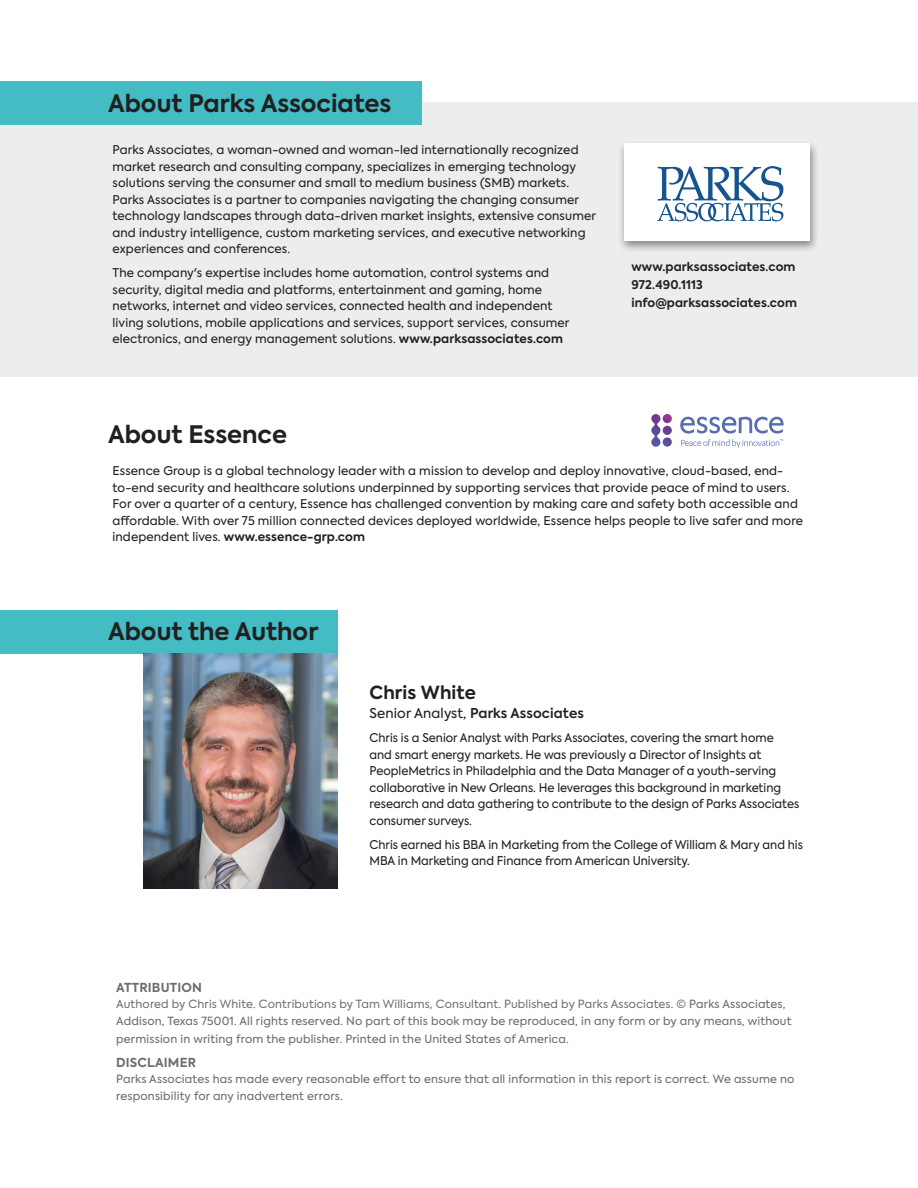
<style>
.page{position:relative;width:918px;height:1188px;background:#fff}
.page>*{position:absolute;margin:0;border:0;box-sizing:border-box;transform-origin:0 0}
.Header_-_Main{font:700 24px "Axiforma";color:#231f20}
.Body_Copy{font:700 18px "Axiforma";letter-spacing:.01em;color:#231f20}
.Body_Copy-2{font:600 13.5px "Axiforma";letter-spacing:.01em;color:#231f20}
.t1{font:700 12.3px "Axiforma";letter-spacing:.015em;color:#6c6d70}
.Body_Copy-3{font:12px/16.5px "Axiforma";letter-spacing:.01em;color:#231f20}
.Body_Copy-4{font:12px/16.5px "Axiforma";letter-spacing:.01em;color:#231f20;scale:.96 1}
.Body_Copy-5{font:700 12px/18px "Axiforma";letter-spacing:.01em;color:#231f20}
.t2{font:11.25px/16.5px "Axiforma";letter-spacing:.015em;color:#6c6d70}
.s1{font-weight:700}
.s2{font-weight:400}
.s3{font-style:inherit}
</style>
<div class="page">
<div style="left:0;top:103px;width:918px;height:274px;background:#eceded"></div>
<div style="left:0;top:81px;width:422px;height:44px;background:#43bcc4"></div>
<div style="left:618px;top:140px;width:202px;height:113px;background:#231f20;opacity:.5"></div>
<div style="left:624px;top:144px;width:186px;height:97px;background:#fff"></div>
<div style="left:0;top:610px;width:338px;height:44px;background:#43bcc4"></div>
<img style="left:144px;top:654px;width:194px;height:235px">
<svg style="left:657px;top:166px;width:126px;height:55px"></svg>
<svg style="left:680px;top:417px;width:104px;height:31px"></svg>
<svg style="left:651px;top:414px;width:21px;height:33px"></svg>
<p class="Header_-_Main" style="left:108px;top:87px;width:285px">About Parks Associates</p>
<p class="Body_Copy-3" style="left:112px;top:142px;width:485px">Parks Associates, a woman-owned and woman-led internationally recognized market research and consulting company, specializes in emerging technology solutions serving the consumer and small to medium business (SMB) markets.<br>Parks Associates is a partner to companies navigating the changing consumer technology landscapes through data-driven market insights, extensive consumer and industry intelligence, custom marketing services, and executive networking experiences and conferences.</p>
<p class="Body_Copy-3" style="left:112px;top:265px;width:459px">The company's expertise includes home automation, control systems and security, digital media and platforms, entertainment and gaming, home networks, internet and video services, connected health and independent living solutions, mobile applications and services, support services, consumer electronics, and energy management solutions. <span class="s1">www.parksassociates.com</span></p>
<p class="Body_Copy-5" style="left:631px;top:258px;width:167px">www.parksassociates.com<br>972.490.1113 info@parksassociates.com</p>
<p class="Header_-_Main" style="left:108px;top:417px;width:181px">About Essence</p>
<p class="Body_Copy-3" style="left:112px;top:463px;width:692px">Essence Group is a global technology leader with a mission to develop and deploy innovative, cloud-based, end&shy;to-end security and healthcare solutions underpinned by supporting services that provide peace of mind to users.<br>For over a quarter of a century, Essence has challenged convention by making care and safety both accessible and affordable. With over 75 million connected devices deployed worldwide, Essence helps people to live safer and more independent lives. <span class="s1">www.essence-grp.com</span></p>
<p class="Header_-_Main" style="left:108px;top:615px;width:212px">About the Author</p>
<p class="Body_Copy" style="left:370px;top:680px;width:108px">Chris White</p>
<p class="Body_Copy-2" style="left:370px;top:704px;width:216px"><span class="s2">Senior Analyst,</span> Parks Associates</p>
<p class="Body_Copy-4" style="left:370px;top:730px;width:449px">Chris is a Senior Analyst with Parks Associates, covering the smart home<br>and smart energy markets. He was previously a Director of Insights at PeopleMetrics in Philadelphia and the Data Manager of a youth-serving collaborative in New Orleans. He leverages this background in marketing research and data gathering to contribute to the design of Parks Associates consumer surveys.</p>
<p class="Body_Copy-4" style="left:370px;top:836px;width:453px">Chris earned his BBA in Marketing from the College of William &amp; Mary and his<br>MBA in Marketing and Finance from American University.</p>
<p class="t1" style="left:116px;top:979px;width:87px">ATTRIBUTION</p>
<p class="t2" style="left:116px;top:996px;width:677px"><span class="s3">Authored by Chris White. Contributions by Tam Williams, Consultant. Published by Parks Associates.</span> © Parks Associates,<br>Addison, Texas 75001. All rights reserved. No part of this book may be reproduced, in any form or by any means, without</p>
<p class="t2" style="left:116px;top:1031px;width:454px">permission in writing from the publisher. Printed in the United States of America.</p>
<p class="t1" style="left:116px;top:1054px;width:82px">DISCLAIMER</p>
<p class="t2" style="left:116px;top:1071px;width:680px">Parks Associates has made every reasonable effort to ensure that all information in this report is correct. We assume no responsibility for any inadvertent errors.</p>
</div>
